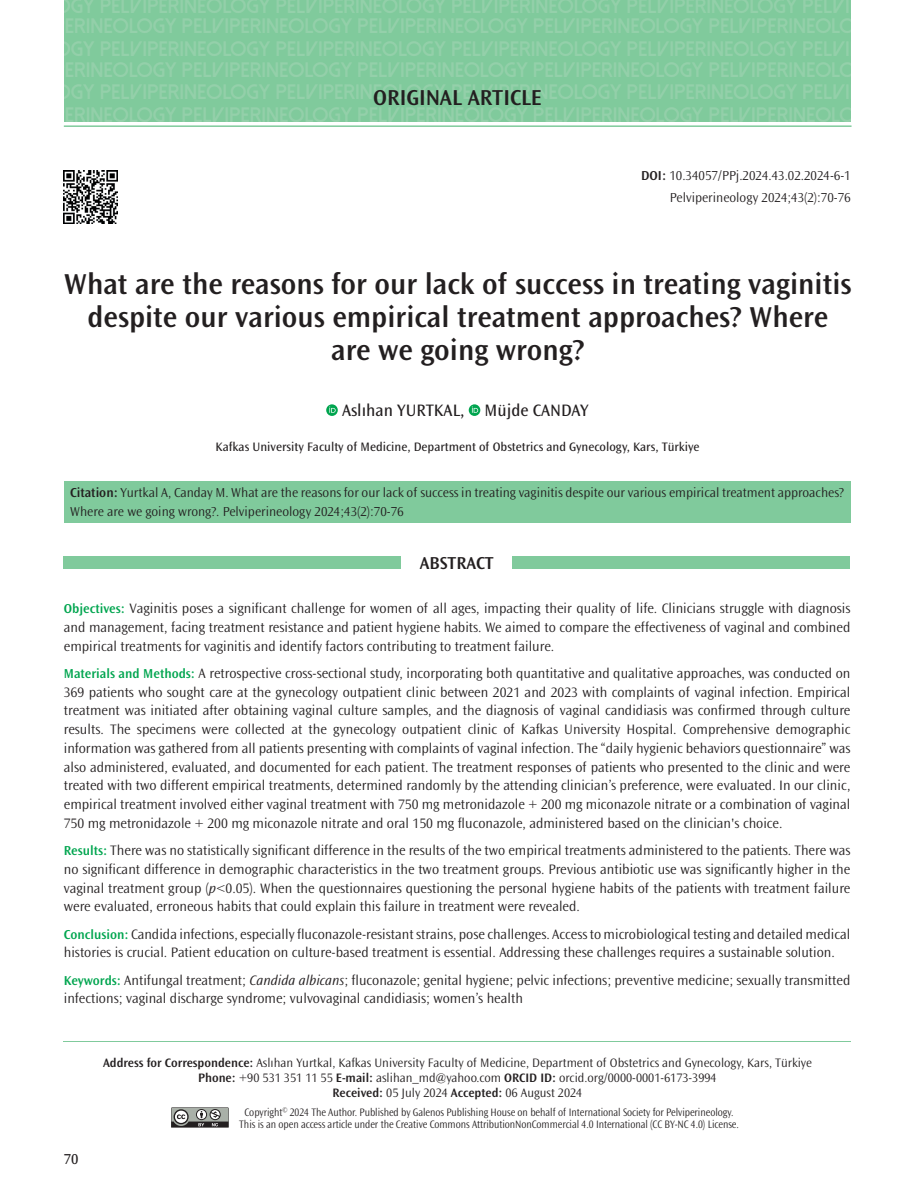
<style>
.page{position:relative;width:915px;height:1191px;background:#fff}
.page>*{position:absolute;margin:0;border:0;box-sizing:border-box;transform-origin:0 0}
.t1{font:600 30px/33px "Ocean Sans Std";color:#231f20;text-align:center}
.t2{font:600 22.5px "Ocean Sans Std";color:#231f20}
.t3{font:600 18px "Ocean Sans Std";color:#231f20}
.t4{font:17.25px "Ocean Sans Std";color:#231f20}
.t5{font:15px "Ocean Sans Std";color:#231f20}
.t6{font:300 14.25px/18.8px "Ocean Sans Std";color:#231f20;text-align:justify}
.t7{font:300 13.5px/18.8px "Ocean Sans Std";color:#231f20}
.t8{font:300 12.75px/15px "Ocean Sans Std";color:#231f20;text-align:center}
.t9{font:12.75px "Ocean Sans Std";color:#231f20}
.t10{font:300 11.25px/12px "Ocean Sans Std";letter-spacing:-.005em;color:#231f20;text-align:center;scale:.9 1}
.s1{font-weight:600}
.s2{font-weight:600;font-size:13.5px;color:#00a54f}
.s3{font-style:italic}
</style>
<div class="page">
<div style="left:64px;top:0;width:786px;height:122px;background:#80ca9c"></div>
<hr style="left:63px;top:1041px;width:787px;height:1px;background:#80ca9c">
<hr style="left:64px;top:125px;width:787px;height:2px;background:#80ca9c">
<svg style="left:171px;top:1107px;width:58px;height:20px"></svg>
<img style="left:64px;top:170px;width:53px;height:54px">
<div style="left:63px;top:556px;width:338px;height:13px;background:#80ca9c"></div>
<div style="left:512px;top:556px;width:338px;height:13px;background:#80ca9c"></div>
<div style="left:64px;top:481px;width:786px;height:41px;background:#80ca9c"></div>
<svg style="left:326px;top:404px;width:11px;height:12px"></svg>
<svg style="left:329px;top:406px;width:6px;height:7px"></svg>
<svg style="left:468px;top:404px;width:12px;height:12px"></svg>
<svg style="left:471px;top:406px;width:7px;height:7px"></svg>
<h2 class="t2" style="left:373px;top:85px;width:170px">ORIGINAL ARTICLE</h2>
<p class="t7" style="left:641px;top:166px;width:211px"><span class="s1">DOI:</span> 10.34057/PPj.2024.43.02.2024-6-1</p>
<p class="t7" style="left:669px;top:189px;width:182px">Pelviperineology 2024;43(2):70-76</p>
<h1 class="t1" style="left:64px;top:268px;width:788px">What are the reasons for our lack of success in treating vaginitis despite our various empirical treatment approaches? Where are we going wrong?</h1>
<p class="t4" style="left:342px;top:401px;width:248px">Aslıhan YURTKAL, Müjde CANDAY</p>
<p class="t9" style="left:215px;top:439px;width:485px">Kafkas University Faculty of Medicine, Department of Obstetrics and Gynecology, Kars, Türkiye</p>
<p class="t7" style="left:70px;top:483px;width:775px"><span class="s1">Citation:</span> Yurtkal A, Canday M. What are the reasons for our lack of success in treating vaginitis despite our various empirical treatment approaches?<br>Where are we going wrong?. Pelviperineology 2024;43(2):70-76</p>
<p class="t3" style="left:419px;top:553px;width:75px">ABSTRACT</p>
<p class="t6" style="left:64px;top:599px;width:787px"><span class="s2">Objectives:</span> Vaginitis poses a significant challenge for women of all ages, impacting their quality of life. Clinicians struggle with diagnosis and management, facing treatment resistance and patient hygiene habits. We aimed to compare the effectiveness of vaginal and combined empirical treatments for vaginitis and identify factors contributing to treatment failure.</p>
<p class="t6" style="left:64px;top:664px;width:787px"><span class="s2">Materials and Methods:</span> A retrospective cross-sectional study, incorporating both quantitative and qualitative approaches, was conducted on 369 patients who sought care at the gynecology outpatient clinic between 2021 and 2023 with complaints of vaginal infection. Empirical treatment was initiated after obtaining vaginal culture samples, and the diagnosis of vaginal candidiasis was confirmed through culture results. The specimens were collected at the gynecology outpatient clinic of Kafkas University Hospital. Comprehensive demographic information was gathered from all patients presenting with complaints of vaginal infection. The “daily hygienic behaviors questionnaire” was also administered, evaluated, and documented for each patient. The treatment responses of patients who presented to the clinic and were treated with two different empirical treatments, determined randomly by the attending clinician’s preference, were evaluated. In our clinic, empirical treatment involved either vaginal treatment with 750 mg metronidazole + 200 mg miconazole nitrate or a combination of vaginal 750 mg metronidazole + 200 mg miconazole nitrate and oral 150 mg fluconazole, administered based on the clinician's choice.</p>
<p class="t6" style="left:64px;top:841px;width:787px"><span class="s2">Results:</span> There was no statistically significant difference in the results of the two empirical treatments administered to the patients. There was no significant difference in demographic characteristics in the two treatment groups. Previous antibiotic use was significantly higher in the vaginal treatment group (<span class="s3">p</span>&lt;0.05). When the questionnaires questioning the personal hygiene habits of the patients with treatment failure were evaluated, erroneous habits that could explain this failure in treatment were revealed.</p>
<p class="t6" style="left:64px;top:924px;width:787px"><span class="s2">Conclusion:</span> Candida infections, especially fluconazole-resistant strains, pose challenges. Access to microbiological testing and detailed medical histories is crucial. Patient education on culture-based treatment is essential. Addressing these challenges requires a sustainable solution.</p>
<p class="t6" style="left:64px;top:970px;width:787px"><span class="s2">Keywords:</span> Antifungal treatment; <span class="s3">Candida albicans</span>; fluconazole; genital hygiene; pelvic infections; preventive medicine; sexually transmitted infections; vaginal discharge syndrome; vulvovaginal candidiasis; women’s health</p>
<p class="t8" style="left:103px;top:1055px;width:710px"><span class="s1">Address for Correspondence:</span> Aslıhan Yurtkal, Kafkas University Faculty of Medicine, Department of Obstetrics and Gynecology, Kars, Türkiye<br><span class="s1">Phone:</span> +90 531 351 11 55 <span class="s1">E-mail:</span> aslihan_md@yahoo.com <span class="s1">ORCID ID:</span> orcid.org/0000-0001-6173-3994<br><span class="s1">Received:</span> 05 July 2024 <span class="s1">Accepted:</span> 06 August 2024</p>
<p class="t5" style="left:64px;top:1150px;width:16px">70</p>
<p class="t10" style="left:239px;top:1106px;width:556px">Copyright<sup>©</sup> 2024 The Author. Published by Galenos Publishing House on behalf of International Society for Pelviperineology.<br>This is an open access article under the Creative Commons AttributionNonCommercial 4.0 International (CC BY-NC 4.0) License.</p>
</div>
